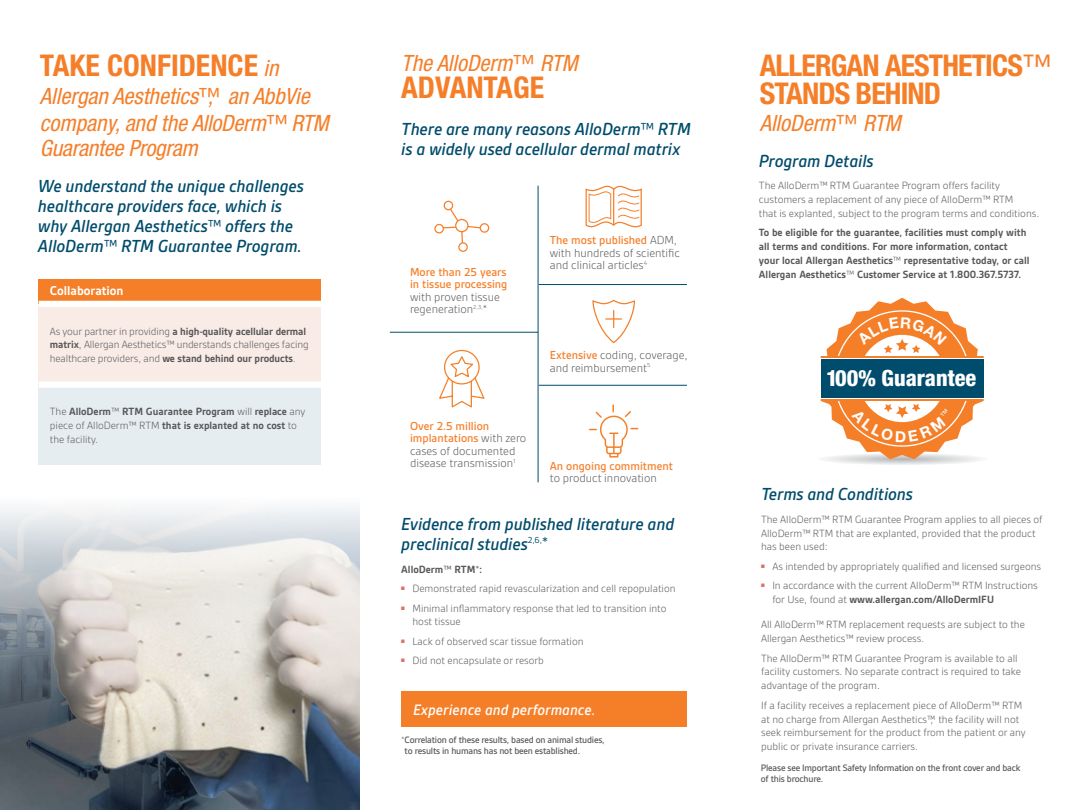
<style>
.page{position:relative;width:1080px;height:810px;background:#fff}
.page>*{position:absolute;margin:0;border:0;box-sizing:border-box;transform-origin:0 0}
.t1{font:700 condensed 30px/27.5px "Helvetica Neue LT Std";letter-spacing:-.03em;color:#f57f29}
.t2{font:700 condensed 30px "Helvetica Neue LT Std";color:#f57f29}
.t3{font:italic condensed 22.5px/27.5px "Helvetica Neue LT Std";color:#f57f29}
.t4{font:800 condensed 22.38px "Helvetica Neue LT Std";color:#fff}
.t5{font:italic 500 18.75px/20px "Gesta";letter-spacing:-.01em;color:#004c6c}
.t6{font:italic 500 16.25px "Gesta";color:#fff}
.t7{font:700 13.75px "Gesta";color:#fff}
.t8{font:300 12.5px/12.5px "Gesta";color:#58595b}
.t9{font:500 12.5px/12.5px "Gesta";color:#f57f29}
.t10{font:300 11.25px/13.8px "Gesta";color:#58595b}
.t11{font:700 11.25px/13.8px "Gesta";color:#58595b}
.t12{font:500 10px/11.2px "Gesta";letter-spacing:-.02em;color:#58595b}
.s1{font-weight:400;font-style:italic;font-size:22.5px}
.s2{font-style:normal}
.s3{font-weight:400;font-style:normal}
.s4{font-weight:700}
.s5{font-weight:300}
.s6{font-weight:500;color:#f57f29}
.s7{font-weight:400}
</style>
<div class="page">
<div style="left:821px;top:359px;width:163px;height:39px;background:#004c6c"></div>
<div style="left:401px;top:691px;width:286px;height:36px;background:#f57f29"></div>
<svg style="left:589px;top:404px;width:49px;height:54px"></svg>
<div style="left:458px;top:242px;width:10px;height:10px;border:1px solid #f57f29;border-radius:50%"></div>
<svg style="left:439px;top:206px;width:44px;height:41px"></svg>
<div style="left:435px;top:225px;width:8px;height:8px;background:#fff;border-radius:50%"></div>
<div style="left:434px;top:224px;width:10px;height:9px;border:1px solid #f57f29;border-radius:50%"></div>
<div style="left:456px;top:220px;width:12px;height:12px;background:#fff;border-radius:50%"></div>
<div style="left:455px;top:219px;width:14px;height:13px;border:1px solid #f57f29;border-radius:50%"></div>
<div style="left:480px;top:224px;width:9px;height:8px;background:#fff;border-radius:50%"></div>
<div style="left:480px;top:223px;width:9px;height:10px;border:1px solid #f57f29;border-radius:50%"></div>
<div style="left:444px;top:201px;width:9px;height:9px;background:#fff;border-radius:50%"></div>
<div style="left:444px;top:201px;width:9px;height:9px;border:1px solid #f57f29;border-radius:50%"></div>
<hr style="left:538px;top:186px;width:1px;height:296px;background:#004c6c">
<hr style="left:390px;top:332px;width:148px;height:1px;background:#004c6c">
<hr style="left:539px;top:284px;width:148px;height:1px;background:#004c6c">
<hr style="left:539px;top:385px;width:148px;height:1px;background:#004c6c">
<svg style="left:439px;top:349px;width:46px;height:59px"></svg>
<img style="left:0;top:430px;width:360px;height:380px">
<svg style="left:585px;top:185px;width:57px;height:43px"></svg>
<hr style="left:613px;top:189px;width:1px;height:36px;background:#f57f29">
<svg style="left:592px;top:299px;width:43px;height:45px"></svg>
<div style="left:39px;top:279px;width:282px;height:25px;background:#f57f29"></div>
<div style="left:39px;top:304px;width:282px;height:81px;background:#f9ebe6"></div>
<div style="left:39px;top:385px;width:282px;height:80px;background:#e6edf0"></div>
<div style="left:39px;top:301px;width:282px;height:6px;background:#fff"></div>
<div style="left:39px;top:381px;width:282px;height:7px;background:#fff"></div>
<svg style="left:821px;top:298px;width:163px;height:60px"></svg>
<svg style="left:820px;top:399px;width:164px;height:66px"></svg>
<h1 class="t2" style="left:40px;top:47px;width:240px">TAKE CONFIDENCE <span class="s1">in</span></h1>
<h2 class="t3" style="left:40px;top:82px;width:290px">Allergan Aesthetics<span class="s2">™</span>, an AbbVie company, and the AlloDerm<span class="s2">™</span> RTM</h2>
<h2 class="t3" style="left:40px;top:135px;width:159px">Guarantee Program</h2>
<h3 class="t5" style="left:38px;top:176px;width:268px">We understand the unique challenges healthcare providers face, which is why Allergan Aesthetics<span class="s3">™</span> offers the AlloDerm<span class="s3">™</span> RTM Guarantee Program.</h3>
<p class="t7" style="left:50px;top:283px;width:75px">Collaboration</p>
<p class="t10" style="left:50px;top:324px;width:260px">As your partner in providing <span class="s4">a high-quality acellular dermal matrix</span>, Allergan Aesthetics™ understands challenges facing healthcare providers, and <span class="s4">we stand behind our products</span>.</p>
<p class="t11" style="left:50px;top:405px;width:257px"><span class="s5">The</span> AlloDerm<span class="s5">™</span> RTM Guarantee Program <span class="s5">will</span> replace <span class="s5">any piece of AlloDerm™ RTM</span> that is explanted at no cost <span class="s5">to the facility.</span></p>
<h2 class="t3" style="left:401px;top:50px;width:178px">The AlloDerm<span class="s2">™</span> RTM</h2>
<h1 class="t2" style="left:401px;top:69px;width:144px">ADVANTAGE</h1>
<h3 class="t5" style="left:401px;top:119px;width:291px">There are many reasons AlloDerm<span class="s3">™</span> RTM is a widely used acellular dermal matrix</h3>
<p class="t9" style="left:410px;top:265px;width:99px">More than 25 years in tissue processing</p>
<p class="t8" style="left:410px;top:290px;width:91px">with proven tissue regeneration<sup>2,3,</sup>*</p>
<p class="t8" style="left:410px;top:420px;width:118px"><span class="s6">Over 2.5 million implantations</span> with zero cases of documented disease transmission<sup>1</sup></p>
<p class="t8" style="left:550px;top:234px;width:132px"><span class="s6">The most published</span> ADM, with hundreds of scientific and clinical articles<sup>4</sup></p>
<p class="t8" style="left:550px;top:349px;width:139px"><span class="s6">Extensive</span> coding, coverage, and reimbursement<sup>5</sup></p>
<p class="t9" style="left:550px;top:460px;width:125px">An ongoing commitment</p>
<p class="t8" style="left:550px;top:472px;width:108px">to product innovation</p>
<h3 class="t5" style="left:401px;top:514px;width:275px">Evidence from published literature and preclinical studies<sup>2,6,</sup><span class="s3">*</span></h3>
<p class="t11" style="left:401px;top:562px;width:82px">AlloDerm<span class="s7">™</span> RTM<span class="s7">*</span>:</p>
<p class="t10" style="left:401px;top:582px;width:276px"><sup>■</sup> Demonstrated rapid revascularization and cell repopulation</p>
<p class="t10" style="left:413px;top:601px;width:256px;text-indent:-11px"><sup>■</sup> Minimal inflammatory response that led to transition into host tissue</p>
<p class="t10" style="left:401px;top:634px;width:184px"><sup>■</sup> Lack of observed scar tissue formation</p>
<p class="t10" style="left:401px;top:653px;width:144px"><sup>■</sup> Did not encapsulate or resorb</p>
<h3 class="t6" style="left:413px;top:700px;width:184px">Experience and performance.</h3>
<p class="t12" style="left:405px;top:734px;width:202px;text-indent:-3px"><span class="s5">*</span>Correlation of these results, based on animal studies, to results in humans has not been established.</p>
<h1 class="t1" style="left:760px;top:51px;width:293px">ALLERGAN AESTHETICS<span class="s7">™<br></span>STANDS BEHIND</h1>
<h2 class="t3" style="left:760px;top:110px;width:143px">AlloDerm<span class="s2">™</span> RTM</h2>
<h3 class="t5" style="left:759px;top:151px;width:116px">Program Details</h3>
<p class="t10" style="left:759px;top:179px;width:282px">The AlloDerm™ RTM Guarantee Program offers facility customers a replacement of any piece of AlloDerm™ RTM<br>that is explanted, subject to the program terms and conditions.</p>
<p class="t11" style="left:759px;top:226px;width:272px">To be eligible for the guarantee, facilities must comply with all terms and conditions. For more information, contact your local Allergan Aesthetics<span class="s5">™</span> representative today, or call Allergan Aesthetics<span class="s5">™</span> Customer Service at 1.800.367.5737.</p>
<h3 class="t4" style="left:826px;top:364px;width:152px">100% Guarantee</h3>
<h3 class="t5" style="left:761px;top:484px;width:153px">Terms and Conditions</h3>
<p class="t10" style="left:761px;top:512px;width:283px">The AlloDerm™ RTM Guarantee Program applies to all pieces of<br>AlloDerm™ RTM that are explanted, provided that the product has been used:</p>
<p class="t10" style="left:761px;top:559px;width:282px"><sup>■</sup> As intended by appropriately qualified and licensed surgeons</p>
<p class="t10" style="left:772px;top:579px;width:267px;text-indent:-11px"><sup>■</sup> In accordance with the current AlloDerm™ RTM Instructions for Use, found at <span class="s4">www.allergan.com/AlloDermIFU</span></p>
<p class="t10" style="left:761px;top:617px;width:265px">All AlloDerm™ RTM replacement requests are subject to the<br>Allergan Aesthetics™ review process.</p>
<p class="t10" style="left:761px;top:651px;width:261px">The AlloDerm™ RTM Guarantee Program is available to all facility customers. No separate contract is required to take advantage of the program.</p>
<p class="t10" style="left:761px;top:698px;width:266px">If a facility receives a replacement piece of AlloDerm™ RTM at no charge from Allergan Aesthetics™, the facility will not seek reimbursement for the product from the patient or any public or private insurance carriers.</p>
<p class="t12" style="left:761px;top:762px;width:261px">Please see Important Safety Information on the front cover and back of this brochure.</p>
</div>
